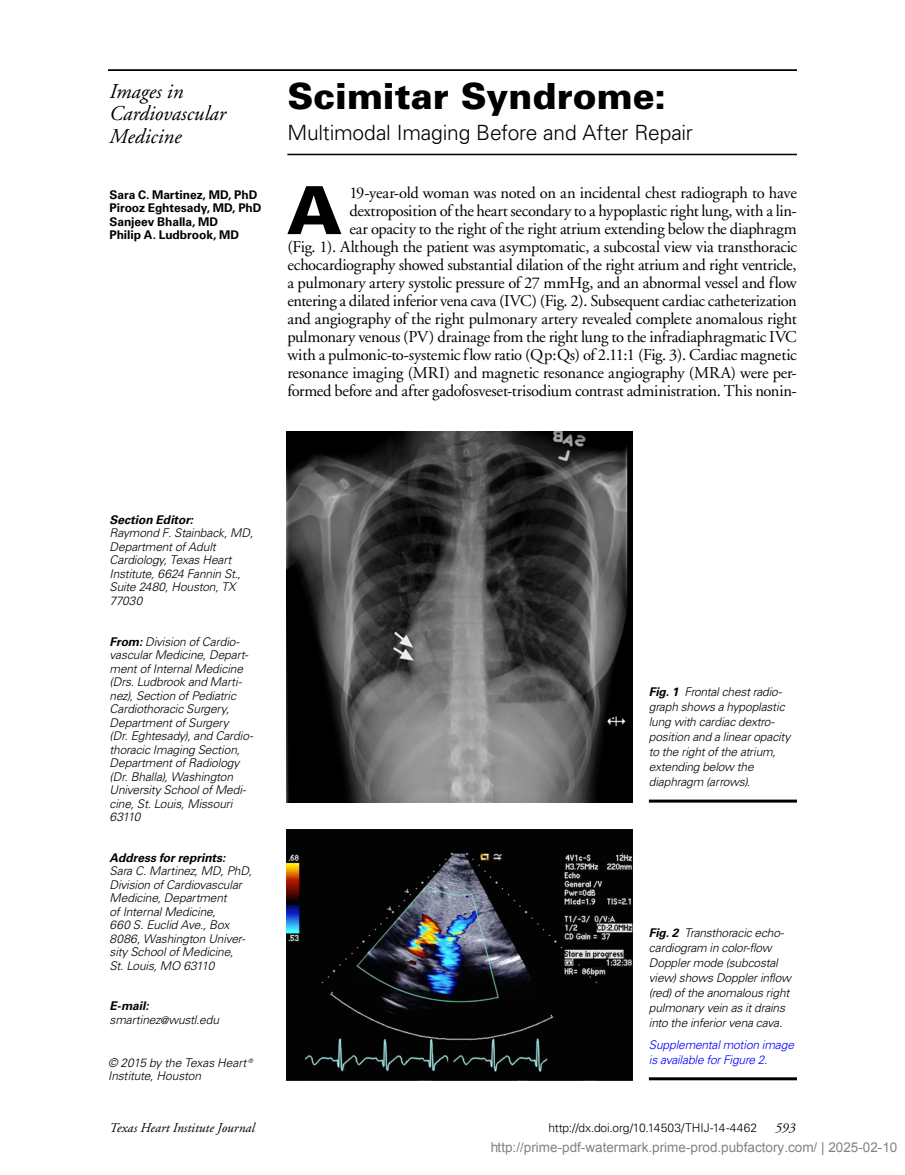
<style>
.page{position:relative;width:905px;height:1175px;background:#fff}
.page>*{position:absolute;margin:0;border:0;box-sizing:border-box;transform-origin:0 0}
.t1{font:900 66.3px "Univers LT";color:#000}
.t2{font:900 36px "Univers LT";color:#000}
.t3{font:300 21px "Univers LT";letter-spacing:-.01em;color:#000}
.t4{font:italic 21px/22.5px "Adobe Garamond";color:#000}
.t5{font:16.5px/18px "Adobe Garamond";letter-spacing:-.015em;color:#000;text-align:right}
.t6{font:13.5px "Arial";color:rgb(0 0 0/.5)}
.t7{font:italic 13.5px "Adobe Garamond";color:#000}
.t8{font:italic 300 12px/13.5px "Univers LT";letter-spacing:-.015em;color:#000}
.t9{font:700 12px/13.5px "Univers LT";letter-spacing:-.005em;color:#000}
.t10{font:italic 300 12px/15px "Univers LT";letter-spacing:-.015em;color:#00f}
.t11{font:300 12px "Univers LT";letter-spacing:-.005em;color:#000}
.t12{font:italic 700 12px "Univers LT";letter-spacing:-.005em;color:#000}
.s1{font-weight:700}
.s2{font-size:10.5px}
</style>
<div class="page">
<hr style="left:287px;top:154px;width:509px;height:1px;background:#000">
<hr style="left:108px;top:69px;width:688px;height:2px;background:#000">
<hr style="left:649px;top:799px;width:147px;height:3px;background:#000">
<img style="left:287px;top:432px;width:345px;height:370px">
<img style="left:287px;top:829px;width:345px;height:251px">
<hr style="left:649px;top:1077px;width:148px;height:3px;background:#000">
<h3 class="t4" style="left:110px;top:80px;width:118px">Images in<br>Cardiovascular<br>Medicine</h3>
<p class="t9" style="left:110px;top:188px;width:153px">Sara C. Martinez, MD, PhD<br>Pirooz Eghtesady, MD, PhD<br>Sanjeev Bhalla, MD<br>Philip A. Ludbrook, MD</p>
<h2 class="t2" style="left:287px;top:74px;width:380px">Scimitar Syndrome:</h2>
<h3 class="t3" style="left:287px;top:120px;width:407px">Multimodal Imaging Before and After Repair</h3>
<h1 class="t1" style="left:287px;top:169px;width:57px">A</h1>
<p class="t5" style="left:287px;top:184px;width:511px">19-year-old woman was noted on an incidental chest radiograph to have dextroposition of the heart secondary to a hypoplastic right lung, with a lin-<br>ear opacity to the right of the right atrium extending below the diaphragm<br>(Fig. 1). Although the patient was asymptomatic, a subcostal view via transthoracic echocardiography showed substantial dilation of the right atrium and right ventricle, a pulmonary artery systolic pressure of 27 mmHg, and an abnormal vessel and flow entering a dilated inferior vena cava (IVC) (Fig. 2). Subsequent cardiac catheterization and angiography of the right pulmonary artery revealed complete anomalous right pulmonary venous (PV) drainage from the right lung to the infradiaphragmatic IVC with a pulmonic-to-systemic flow ratio (Qp:Qs) of 2.11:1 (Fig. 3). Cardiac magnetic resonance imaging (MRI) and magnetic resonance angiography (MRA) were per&shy;formed before and after gadofosveset-trisodium contrast administration. This nonin-</p>
<p class="t12" style="left:110px;top:512px;width:85px">Section Editor:</p>
<p class="t8" style="left:110px;top:526px;width:145px">Raymond F. Stainback, MD,<br>Department of Adult<br>Cardiology, Texas Heart<br>Institute, 6624 Fannin St.,<br>Suite 2480, Houston, TX<br>77030</p>
<p class="t8" style="left:110px;top:634px;width:145px"><span class="s1">From:</span> Division of Cardio&shy;vascular Medicine, Depart&shy;ment of Internal Medicine (Drs. Ludbrook and Marti&shy;nez), Section of Pediatric<br>Cardiothoracic Surgery,<br>Department of Surgery<br>(Dr. Eghtesady), and Cardio&shy;thoracic Imaging Section,<br>Department of Radiology (Dr. Bhalla), Washington<br>University School of Medi&shy;cine, St. Louis, Missouri<br>63110</p>
<p class="t12" style="left:110px;top:850px;width:117px">Address for reprints:</p>
<p class="t8" style="left:110px;top:864px;width:144px">Sara C. Martinez, MD, PhD,<br>Division of Cardiovascular<br>Medicine, Department<br>of Internal Medicine,<br>660 S. Euclid Ave., Box<br>8086, Washington Univer&shy;sity School of Medicine,<br>St. Louis, MO 63110</p>
<p class="t8" style="left:110px;top:999px;width:111px"><span class="s1">E-mail: </span>smartinez<span class="s2">@</span>wustl.edu</p>
<p class="t8" style="left:108px;top:1056px;width:146px">© 2015 by the Texas Heart <sup>®<br></sup>Institute, Houston</p>
<p class="t8" style="left:649px;top:684px;width:143px;line-height:15px"><span class="s1">Fig. 1</span> Frontal chest radio&shy;graph shows a hypoplastic lung with cardiac dextro&shy;position and a linear opacity to the right of the atrium, extending below the diaphragm (arrows).</p>
<p class="t8" style="left:649px;top:924px;width:144px;line-height:15px"><span class="s1">Fig. 2</span> Transthoracic echo&shy;cardiogram in color-flow<br>Doppler mode (subcostal view) shows Doppler inflow (red) of the anomalous right pulmonary vein as it drains into the inferior vena cava.</p>
<p class="t10" style="left:649px;top:1037px;width:147px">Supplemental motion image is available for Figure 2.</p>
<p class="t7" style="left:110px;top:1120px;width:147px">Texas Heart Institute Journal</p>
<p class="t11" style="left:548px;top:1120px;width:210px">http://dx.doi.org/10.14503/THIJ-14-4462</p>
<p class="t7" style="left:775px;top:1120px;width:22px">593</p>
<p class="t6" style="left:490px;top:1140px;width:409px">http://prime-pdf-watermark.prime-prod.pubfactory.com/ | 2025-02-10</p>
</div>
